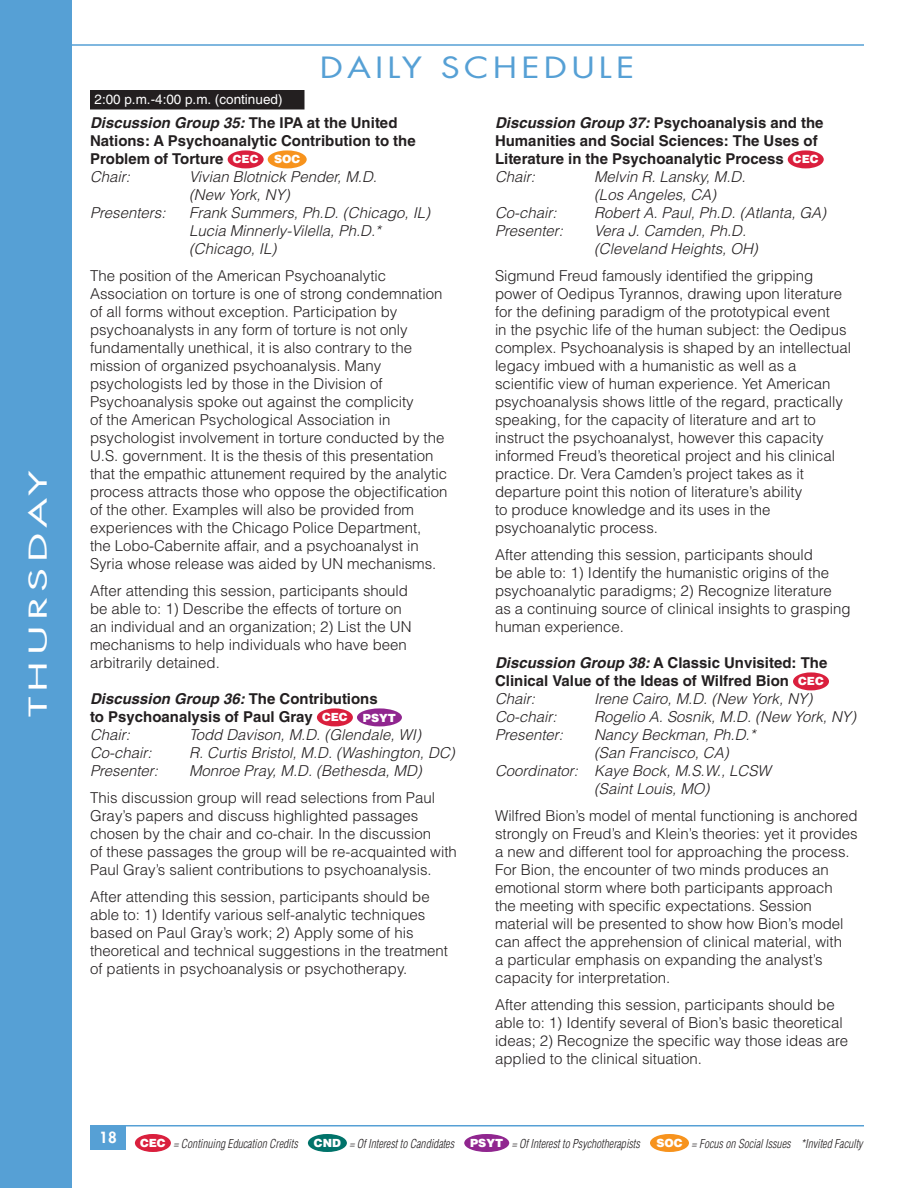
<style>
.page{position:relative;width:918px;height:1188px;background:#fff}
.page>*{position:absolute;margin:0;border:0;box-sizing:border-box;transform-origin:0 0}
.t1{font:28.5px "Futura";letter-spacing:.125em;color:#56a0d5;scale:1.2 1}
.t2{font:24px "Futura";letter-spacing:.125em;color:#fff;scale:1.8 1}
.t3{font:300 15px/18px "Helvetica";color:#231f20}
.t4{font:italic 300 15px/18px "Helvetica";color:#231f20}
.t5{font:700 15px/18px "Helvetica";color:#231f20}
.t6{font:800 15px "Futura";color:#fff}
.t7{font:13.5px "Helvetica";color:#fff}
.t8{font:italic 300 condensed 12px "Helvetica";color:#231f20;scale:.95 1}
.t9{font:900 11.25px "Helvetica";color:#fff}
.s1{font-style:italic}
.s2{font-weight:900;font-style:normal;font-stretch:normal;font-size:11.25px;color:#fff}
</style>
<div class="page">
<div style="left:793px;top:672px;width:36px;height:18px;background:#da1f3d;border-radius:50%"></div>
<div style="left:788px;top:150px;width:36px;height:18px;background:#da1f3d;border-radius:50%"></div>
<div style="left:357px;top:708px;width:45px;height:18px;background:#90268f;border-radius:50%"></div>
<div style="left:317px;top:708px;width:36px;height:18px;background:#da1f3d;border-radius:50%"></div>
<div style="left:268px;top:150px;width:39px;height:18px;background:#f7931d;border-radius:50%"></div>
<div style="left:228px;top:150px;width:36px;height:18px;background:#da1f3d;border-radius:50%"></div>
<hr style="left:54px;top:44px;width:810px;height:2px;background:#56a0d5">
<div style="left:0;top:0;width:72px;height:1188px;background:#56a0d5"></div>
<div style="left:90px;top:90px;width:214px;height:20px;background:#231f20"></div>
<div style="left:90px;top:1126px;width:36px;height:24px;background:#56a0d5"></div>
<hr style="left:90px;top:1125px;width:774px;height:1px;background:#56a0d5">
<div style="left:650px;top:1134px;width:39px;height:18px;background:#f7931d;border-radius:50%"></div>
<div style="left:464px;top:1134px;width:45px;height:18px;background:#90268f;border-radius:50%"></div>
<div style="left:308px;top:1134px;width:39px;height:18px;background:#00736a;border-radius:50%"></div>
<div style="left:135px;top:1134px;width:36px;height:18px;background:#da1f3d;border-radius:50%"></div>
<h2 class="t2" style="left:27px;top:717px;width:138px;rotate:-90deg">THURSDAY</h2>
<p class="t7" style="left:94px;top:95px;width:190px">2:00 p.m.-4:00 p.m. (continued)</p>
<h1 class="t1" style="left:320px;top:54px;width:264px">DAILY SCHEDULE</h1>
<p class="t5" style="left:90px;top:115px;width:327px"><span class="s1">Discussion Group 35:</span> The IPA at the United<br>Nations: A Psychoanalytic Contribution to the<br>Problem of Torture</p>
<p class="t4" style="left:90px;top:168px;width:42px">Chair:</p>
<p class="t4" style="left:189px;top:168px;width:190px">Vivian Blotnick Pender, M.D. (New York, NY)</p>
<p class="t4" style="left:90px;top:204px;width:77px">Presenters:</p>
<p class="t4" style="left:189px;top:204px;width:243px">Frank Summers, Ph.D. (Chicago, IL)<br>Lucia Minnerly-Vilella, Ph.D.* (Chicago, IL)</p>
<p class="t3" style="left:90px;top:267px;width:359px">The position of the American Psychoanalytic Association on torture is one of strong condemnation of all forms without exception. Participation by psychoanalysts in any form of torture is not only fundamentally unethical, it is also contrary to the mission of organized psychoanalysis. Many psychologists led by those in the Division of Psychoanalysis spoke out against the complicity<br>of the American Psychological Association in psychologist involvement in torture conducted by the U.S. government. It is the thesis of this presentation that the empathic attunement required by the analytic process attracts those who oppose the objectification of the other. Examples will also be provided from experiences with the Chicago Police Department,<br>the Lobo-Cabernite affair, and a psychoanalyst in Syria whose release was aided by UN mechanisms.</p>
<p class="t3" style="left:90px;top:582px;width:323px">After attending this session, participants should be able to: 1) Describe the effects of torture on an individual and an organization; 2) List the UN mechanisms to help individuals who have been arbitrarily detained.</p>
<p class="t5" style="left:90px;top:691px;width:289px"><span class="s1">Discussion Group 36:</span> The Contributions to Psychoanalysis of Paul Gray</p>
<p class="t4" style="left:90px;top:726px;width:42px">Chair:</p>
<p class="t4" style="left:189px;top:726px;width:234px">Todd Davison, M.D. (Glendale, WI)</p>
<p class="t4" style="left:90px;top:744px;width:63px">Co-chair:</p>
<p class="t4" style="left:189px;top:744px;width:267px">R. Curtis Bristol, M.D. (Washington, DC)</p>
<p class="t4" style="left:90px;top:762px;width:70px">Presenter:</p>
<p class="t4" style="left:189px;top:762px;width:234px">Monroe Pray, M.D. (Bethesda, MD)</p>
<p class="t3" style="left:90px;top:789px;width:368px">This discussion group will read selections from Paul Gray’s papers and discuss highlighted passages chosen by the chair and co-chair. In the discussion<br>of these passages the group will be re-acquainted with Paul Gray’s salient contributions to psychoanalysis.</p>
<p class="t3" style="left:90px;top:888px;width:360px">After attending this session, participants should be able to: 1) Identify various self-analytic techniques based on Paul Gray’s work; 2) Apply some of his theoretical and technical suggestions in the treatment of patients in psychoanalysis or psychotherapy.</p>
<p class="t9" style="left:233px;top:153px;width:27px">CEC</p>
<p class="t9" style="left:274px;top:153px;width:28px">SOC</p>
<p class="t9" style="left:322px;top:711px;width:27px">CEC</p>
<p class="t9" style="left:363px;top:711px;width:35px">PSYT</p>
<p class="t5" style="left:495px;top:115px;width:330px"><span class="s1">Discussion Group 37:</span> Psychoanalysis and the<br>Humanities and Social Sciences: The Uses of<br>Literature in the Psychoanalytic Process</p>
<p class="t4" style="left:495px;top:168px;width:42px">Chair:</p>
<p class="t4" style="left:594px;top:168px;width:153px">Melvin R. Lansky, M.D. (Los Angeles, CA)</p>
<p class="t4" style="left:495px;top:204px;width:63px">Co-chair:</p>
<p class="t4" style="left:594px;top:204px;width:234px">Robert A. Paul, Ph.D. (Atlanta, GA)</p>
<p class="t4" style="left:495px;top:222px;width:70px">Presenter:</p>
<p class="t4" style="left:594px;top:222px;width:165px">Vera J. Camden, Ph.D. (Cleveland Heights, OH)</p>
<p class="t3" style="left:495px;top:267px;width:358px">Sigmund Freud famously identified the gripping power of Oedipus Tyrannos, drawing upon literature for the defining paradigm of the prototypical event<br>in the psychic life of the human subject: the Oedipus complex. Psychoanalysis is shaped by an intellectual legacy imbued with a humanistic as well as a scientific view of human experience. Yet American psychoanalysis shows little of the regard, practically speaking, for the capacity of literature and art to instruct the psychoanalyst, however this capacity informed Freud’s theoretical project and his clinical practice. Dr. Vera Camden’s project takes as it departure point this notion of literature’s ability<br>to produce knowledge and its uses in the psychoanalytic process.</p>
<p class="t3" style="left:495px;top:546px;width:357px">After attending this session, participants should<br>be able to: 1) Identify the humanistic origins of the psychoanalytic paradigms; 2) Recognize literature as a continuing source of clinical insights to grasping human experience.</p>
<p class="t5" style="left:495px;top:655px;width:334px"><span class="s1">Discussion Group 38:</span> A Classic Unvisited: The<br>Clinical Value of the Ideas of Wilfred Bion</p>
<p class="t4" style="left:495px;top:690px;width:42px">Chair:</p>
<p class="t4" style="left:594px;top:690px;width:220px">Irene Cairo, M.D. (New York, NY)</p>
<p class="t4" style="left:495px;top:708px;width:63px">Co-chair:</p>
<p class="t4" style="left:594px;top:708px;width:264px">Rogelio A. Sosnik, M.D. (New York, NY)</p>
<p class="t4" style="left:495px;top:726px;width:70px">Presenter:</p>
<p class="t4" style="left:594px;top:726px;width:163px">Nancy Beckman, Ph.D.*</p>
<p class="t4" style="left:594px;top:744px;width:136px">(San Francisco, CA)</p>
<p class="t4" style="left:495px;top:762px;width:277px">Coordinator: Kaye Bock, M.S.W., LCSW</p>
<p class="t4" style="left:594px;top:780px;width:117px">(Saint Louis, MO)</p>
<p class="t3" style="left:495px;top:807px;width:364px">Wilfred Bion’s model of mental functioning is anchored strongly on Freud’s and Klein’s theories: yet it provides a new and different tool for approaching the process.<br>For Bion, the encounter of two minds produces an emotional storm where both participants approach<br>the meeting with specific expectations. Session material will be presented to show how Bion’s model can affect the apprehension of clinical material, with<br>a particular emphasis on expanding the analyst’s capacity for interpretation.</p>
<p class="t3" style="left:495px;top:996px;width:355px">After attending this session, participants should be able to: 1) Identify several of Bion’s basic theoretical ideas; 2) Recognize the specific way those ideas are applied to the clinical situation.</p>
<p class="t9" style="left:793px;top:153px;width:27px">CEC</p>
<p class="t9" style="left:798px;top:675px;width:27px">CEC</p>
<p class="t6" style="left:99px;top:1130px;width:19px">18</p>
<p class="t8" style="left:140px;top:1136px;width:168px"><span class="s2">CEC</span> = Continuing Education Credits</p>
<p class="t8" style="left:349px;top:1136px;width:112px">= Of Interest to Candidates</p>
<p class="t8" style="left:512px;top:1136px;width:136px">= Of Interest to Psychotherapists</p>
<p class="t8" style="left:692px;top:1136px;width:182px">= Focus on Social Issues *Invited Faculty</p>
<p class="t9" style="left:314px;top:1136px;width:28px">CND</p>
<p class="t9" style="left:470px;top:1137px;width:35px">PSYT</p>
<p class="t9" style="left:656px;top:1136px;width:28px">SOC</p>
</div>
